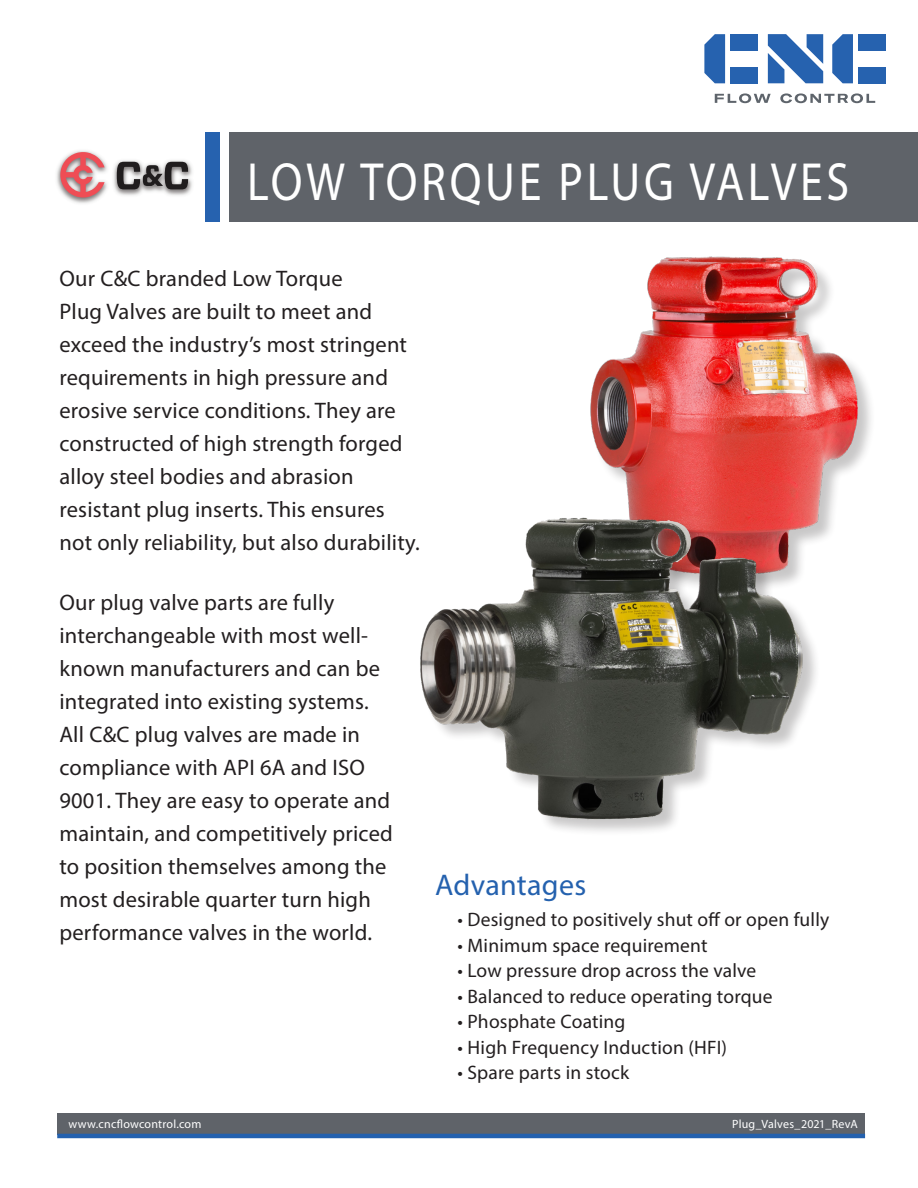
<style>
.page{position:relative;width:918px;height:1188px;background:#fff}
.page>*{position:absolute;margin:0;border:0;box-sizing:border-box;transform-origin:0 0}
.t1{font:54px "Myriad Pro";letter-spacing:.08em;color:#fff;scale:.85 1}
.t2{font:30px "Myriad Pro";letter-spacing:.01em;color:#2461ae}
.t3{font:22.5px/33px "Myriad Pro";letter-spacing:.01em;color:#231f20}
.t4{font:19.5px "Myriad Pro";letter-spacing:.01em;color:#231f20}
.t5{font:12px "Myriad Pro";letter-spacing:.015em;color:#fff}
</style>
<div class="page">
<div style="left:206px;top:132px;width:14px;height:90px;background:#2662af"></div>
<img style="left:56px;top:150px;width:136px;height:54px">
<svg style="left:60px;top:152px;width:45px;height:46px;background:#dd9396"></svg>
<svg style="left:117px;top:162px;width:71px;height:27px;background:#747272"></svg>
<svg style="left:768px;top:34px;width:55px;height:49px"></svg>
<div style="left:730px;top:34px;width:28px;height:17px;background:#2662af"></div>
<div style="left:730px;top:67px;width:28px;height:16px;background:#2662af"></div>
<svg style="left:704px;top:34px;width:21px;height:49px"></svg>
<div style="left:858px;top:34px;width:28px;height:17px;background:#2662af"></div>
<div style="left:858px;top:67px;width:28px;height:16px;background:#2662af"></div>
<svg style="left:832px;top:34px;width:21px;height:49px"></svg>
<svg style="left:715px;top:93px;width:56px;height:10px"></svg>
<svg style="left:780px;top:93px;width:95px;height:10px"></svg>
<div style="left:230px;top:132px;width:688px;height:90px;background:#5f6369"></div>
<div style="left:57px;top:1114px;width:808px;height:21px;background:#5f6369"></div>
<hr style="left:57px;top:1134px;width:808px;height:4px;background:#2461ae">
<img style="left:590px;top:256px;width:281px;height:282px">
<div style="left:421px;top:518px;width:400px;height:319px;background:#231f20;opacity:.25"></div>
<img style="left:420px;top:452px;width:387px;height:385px">
<p class="t1" style="left:247px;top:148px;width:710px">LOW TORQUE PLUG VALVES</p>
<p class="t3" style="left:59px;top:261px;width:362px">Our C&amp;C branded Low Torque<br>Plug Valves are built to meet and exceed the industry’s most stringent requirements in high pressure and erosive service conditions. They are constructed of high strength forged alloy steel bodies and abrasion resistant plug inserts. This ensures not only reliability, but also durability.</p>
<p class="t3" style="left:59px;top:585px;width:335px">Our plug valve parts are fully interchangeable with most well&shy;known manufacturers and can be integrated into existing systems.<br>All C&amp;C plug valves are made in compliance with API 6A and ISO<br>9001. They are easy to operate and maintain, and competitively priced to position themselves among the most desirable quarter turn high performance valves in the world.</p>
<p class="t2" style="left:435px;top:867px;width:152px">Advantages</p>
<p class="t4" style="left:457px;top:907px;width:373px">• Designed to positively shut off or open fully</p>
<p class="t4" style="left:457px;top:933px;width:252px">• Minimum space requirement</p>
<p class="t4" style="left:457px;top:958px;width:300px">• Low pressure drop across the valve</p>
<p class="t4" style="left:457px;top:984px;width:317px">• Balanced to reduce operating torque</p>
<p class="t4" style="left:457px;top:1009px;width:170px">• Phosphate Coating</p>
<p class="t4" style="left:457px;top:1035px;width:271px">• High Frequency Induction (HFI)</p>
<p class="t4" style="left:457px;top:1060px;width:173px">• Spare parts in stock</p>
<p class="t5" style="left:68px;top:1117px;width:134px">www.cncflowcontrol.com</p>
<p class="t5" style="left:732px;top:1117px;width:127px">Plug_Valves_2021_RevA</p>
</div>
